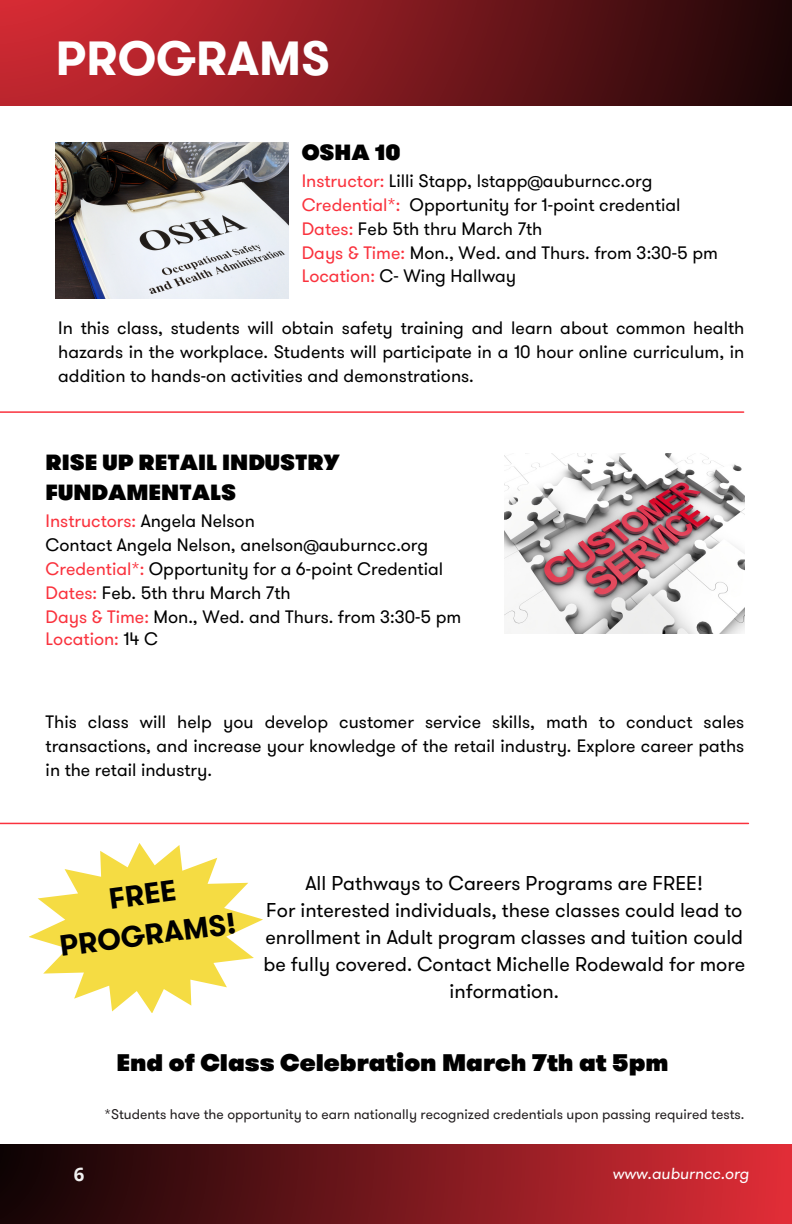
<style>
.page{position:relative;width:792px;height:1224px;background:#fff}
.page>*{position:absolute;margin:0;border:0;box-sizing:border-box;transform-origin:0 0}
.t1{font:700 47.8px "GT Walsheim";color:#fff}
.t2{font:700 29.2px/40.4px "GT Walsheim";color:#000;text-align:center}
.t3{font:800 24px "GT Walsheim";color:#000}
.t4{font:800 22px/30.6px "GT Walsheim";color:#000}
.t5{font:20px/27px "GT Walsheim";color:#000;text-align:center}
.t6{font:700 18.6px "Open Sans";color:#f1f1f1}
.t7{font:18px/24px "GT Walsheim";color:#000;text-align:justify}
.t8{font:18px "GT Walsheim";color:#fa323d}
.t9{font:italic 16px "GT Walsheim";color:#fff}
.t10{font:14px "GT Walsheim";color:#231f20}
.s1{color:#fa323d}
.s2{color:#000}
</style>
<div class="page">
<hr style="left:0;top:411px;width:744px;height:2px;background:#fa323d">
<div style="left:0;top:1144px;width:792px;height:80px;background:linear-gradient(to right,#0d0303,#e12d37)"></div>
<hr style="left:0;top:823px;width:748px;height:1px;background:#fa323d">
<svg style="left:0;top:0;width:792px;height:105px;background:#7c181e"></svg>
<img style="left:56px;top:143px;width:232px;height:156px">
<img style="left:504px;top:453px;width:240px;height:180px">
<svg style="left:29px;top:843px;width:234px;height:170px;fill:#f5dc43"></svg>
<p class="t1" style="left:56px;top:39px;width:276px">PROGRAMS</p>
<p class="t4" style="left:302px;top:139px;width:100px">OSHA 10</p>
<p class="t7" style="left:302px;top:171px;width:352px"><span class="s1">Instructor:</span> Lilli Stapp, lstapp@auburncc.org</p>
<p class="t7" style="left:302px;top:195px;width:380px"><span class="s1">Credential*:</span> Opportunity for 1-point credential</p>
<p class="t7" style="left:302px;top:219px;width:242px"><span class="s1">Dates:</span> Feb 5th thru March 7th</p>
<p class="t7" style="left:302px;top:243px;width:418px"><span class="s1">Days &amp; Time:</span> Mon., Wed. and Thurs. from 3:30-5 pm</p>
<p class="t7" style="left:302px;top:265px;width:216px"><span class="s1">Location:</span> C- Wing Hallway</p>
<p class="t7" style="left:58px;top:317px;width:688px">In this class, students will obtain safety training and learn about common health hazards in the workplace. Students will participate in a 10 hour online curriculum, in addition to hands-on activities and demonstrations.</p>
<p class="t4" style="left:46px;top:449px;width:295px">RISE UP RETAIL INDUSTRY<br>FUNDAMENTALS</p>
<p class="t8" style="left:46px;top:513px;width:211px">Instructors: <span class="s2">Angela Nelson</span></p>
<p class="t7" style="left:46px;top:534px;width:384px">Contact Angela Nelson, anelson@auburncc.org</p>
<p class="t7" style="left:46px;top:558px;width:399px"><span class="s1">Credential*:</span> Opportunity for a 6-point Credential</p>
<p class="t7" style="left:46px;top:582px;width:247px"><span class="s1">Dates:</span> Feb. 5th thru March 7th</p>
<p class="t7" style="left:46px;top:606px;width:417px"><span class="s1">Days &amp; Time:</span> Mon., Wed. and Thurs. from 3:30-5 pm</p>
<p class="t8" style="left:46px;top:632px;width:114px">Location: <span class="s2">14 C</span></p>
<p class="t7" style="left:46px;top:712px;width:700px">This class will help you develop customer service skills, math to conduct sales transactions, and increase your knowledge of the retail industry. Explore career paths in the retail industry.</p>
<p class="t2" style="left:53px;top:888px;width:179px;rotate:-7deg">FREE<br>PROGRAMS!</p>
<p class="t5" style="left:305px;top:872px;width:399px">All Pathways to Careers Programs are FREE!</p>
<p class="t5" style="left:263px;top:899px;width:483px">For interested individuals, these classes could lead to enrollment in Adult program classes and tuition could be fully covered. Contact Michelle Rodewald for more information.</p>
<p class="t3" style="left:116px;top:1053px;width:554px">End of Class Celebration March 7th at 5pm</p>
<p class="t10" style="left:105px;top:1109px;width:641px">*Students have the opportunity to earn nationally recognized credentials upon passing required tests.</p>
<p class="t6" style="left:74px;top:1161px;width:12px">6</p>
<p class="t9" style="left:612px;top:1167px;width:138px">www.auburncc.org</p>
</div>
